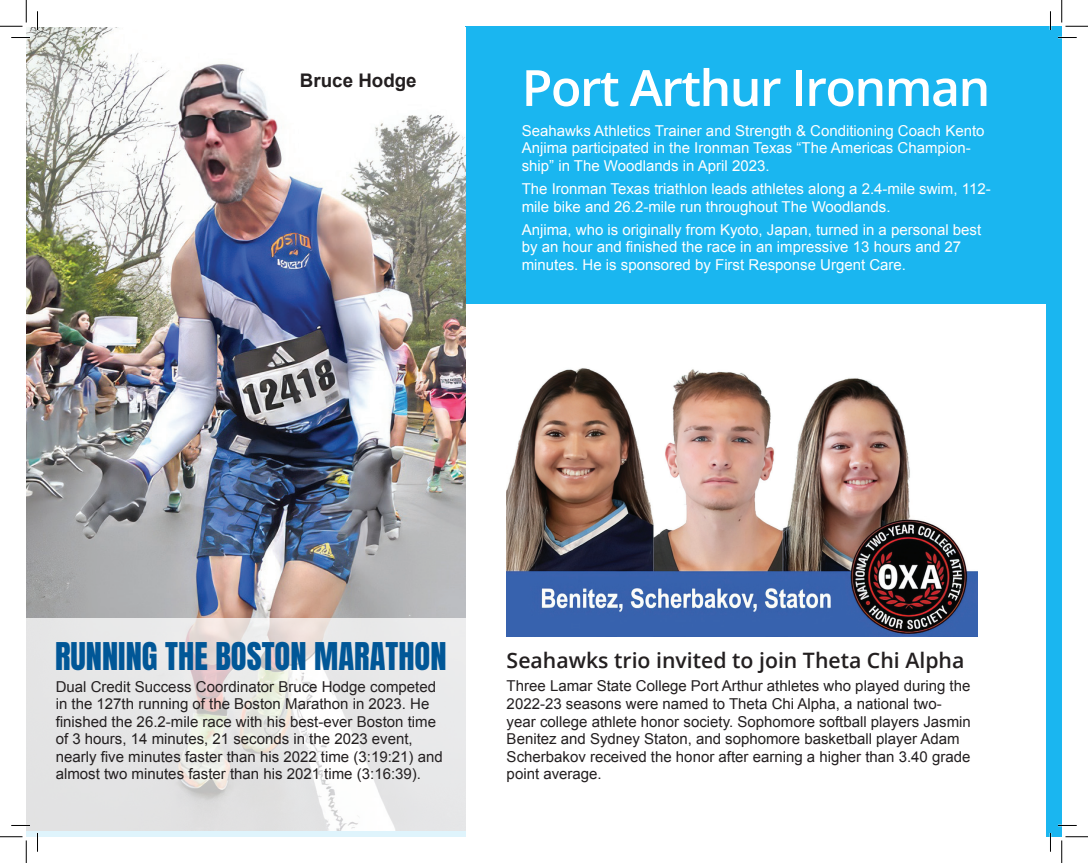
<style>
.page{position:relative;width:1088px;height:863px;background:#fff}
.page>*{position:absolute;margin:0;border:0;box-sizing:border-box;transform-origin:0 0}
.t1{font:600 50px "Open Sans";letter-spacing:-.03em;color:#fff}
.t2{font:32.5px "Anton";color:#015797}
.t3{font:600 21.25px "Open Sans";color:#231f20}
.t4{font:700 18.75px "Arial";color:#231f20}
.t5{font:15px/17.5px "Arial";color:#231f20}
.t6{font:15px/17.5px "Arial";color:#fff}
.t7{font:700 10px "Open Sans";color:#231f20}
.t8{font:10px "Open Sans";color:#231f20}
</style>
<div class="page">
<div style="left:465px;top:26px;width:596px;height:810px;background:#1ab6f0"></div>
<div style="left:449px;top:304px;width:596px;height:532px;background:#fff"></div>
<img style="left:506px;top:368px;width:471px;height:269px">
<img style="left:26px;top:27px;width:439px;height:591px">
<svg style="left:26px;top:618px;width:439px;height:218px;background:#e7e7e6"></svg>
<svg style="left:11px;top:37px;width:19px;height:1px"></svg>
<svg style="left:1058px;top:37px;width:18px;height:1px"></svg>
<svg style="left:11px;top:824px;width:19px;height:2px"></svg>
<svg style="left:1058px;top:824px;width:18px;height:2px"></svg>
<svg style="left:37px;top:11px;width:1px;height:19px"></svg>
<svg style="left:37px;top:832px;width:1px;height:19px"></svg>
<svg style="left:1049px;top:11px;width:2px;height:19px"></svg>
<svg style="left:1049px;top:833px;width:2px;height:18px"></svg>
<svg style="left:0;top:0;width:27px;height:27px"></svg>
<svg style="left:0;top:836px;width:27px;height:26px"></svg>
<svg style="left:1061px;top:0;width:27px;height:27px"></svg>
<svg style="left:1061px;top:836px;width:27px;height:26px"></svg>
<p class="t4" style="left:300px;top:68px;width:118px">Bruce Hodge</p>
<h1 class="t1" style="left:521px;top:53px;width:470px">Port Arthur Ironman</h1>
<p class="t6" style="left:521px;top:122px;width:464px">Seahawks Athletics Trainer and Strength &amp; Conditioning Coach Kento<br>Anjima participated in the Ironman Texas “The Americas Champion&shy;ship” in The Woodlands in April 2023.</p>
<p class="t6" style="left:521px;top:180px;width:470px">The Ironman Texas triathlon leads athletes along a 2.4-mile swim, 112- mile bike and 26.2-mile run throughout The Woodlands.</p>
<p class="t6" style="left:521px;top:221px;width:461px">Anjima, who is originally from Kyoto, Japan, turned in a personal best by an hour and finished the race in an impressive 13 hours and 27 minutes. He is sponsored by First Response Urgent Care.</p>
<h2 class="t2" style="left:55px;top:639px;width:393px">RUNNING THE BOSTON MARATHON</h2>
<p class="t5" style="left:56px;top:677px;width:388px">Dual Credit Success Coordinator Bruce Hodge competed in the 127th running of the Boston Marathon in 2023. He finished the 26.2-mile race with his best-ever Boston time of 3 hours, 14 minutes, 21 seconds in the 2023 event, nearly five minutes faster than his 2022 time (3:19:21) and almost two minutes faster than his 2021 time (3:16:39).</p>
<p class="t8" style="left:171px;top:765px;width:13px">12</p>
<p class="t7" style="left:196px;top:765px;width:171px">2023 REPORT TO THE COMMUNITY</p>
<h3 class="t3" style="left:506px;top:646px;width:459px">Seahawks trio invited to join Theta Chi Alpha</h3>
<p class="t5" style="left:506px;top:677px;width:466px">Three Lamar State College Port Arthur athletes who played during the 2022-23 seasons were named to Theta Chi Alpha, a national two&shy;year college athlete honor society. Sophomore softball players Jasmin Benitez and Sydney Staton, and sophomore basketball player Adam Scherbakov received the honor after earning a higher than 3.40 grade point average.</p>
</div>
